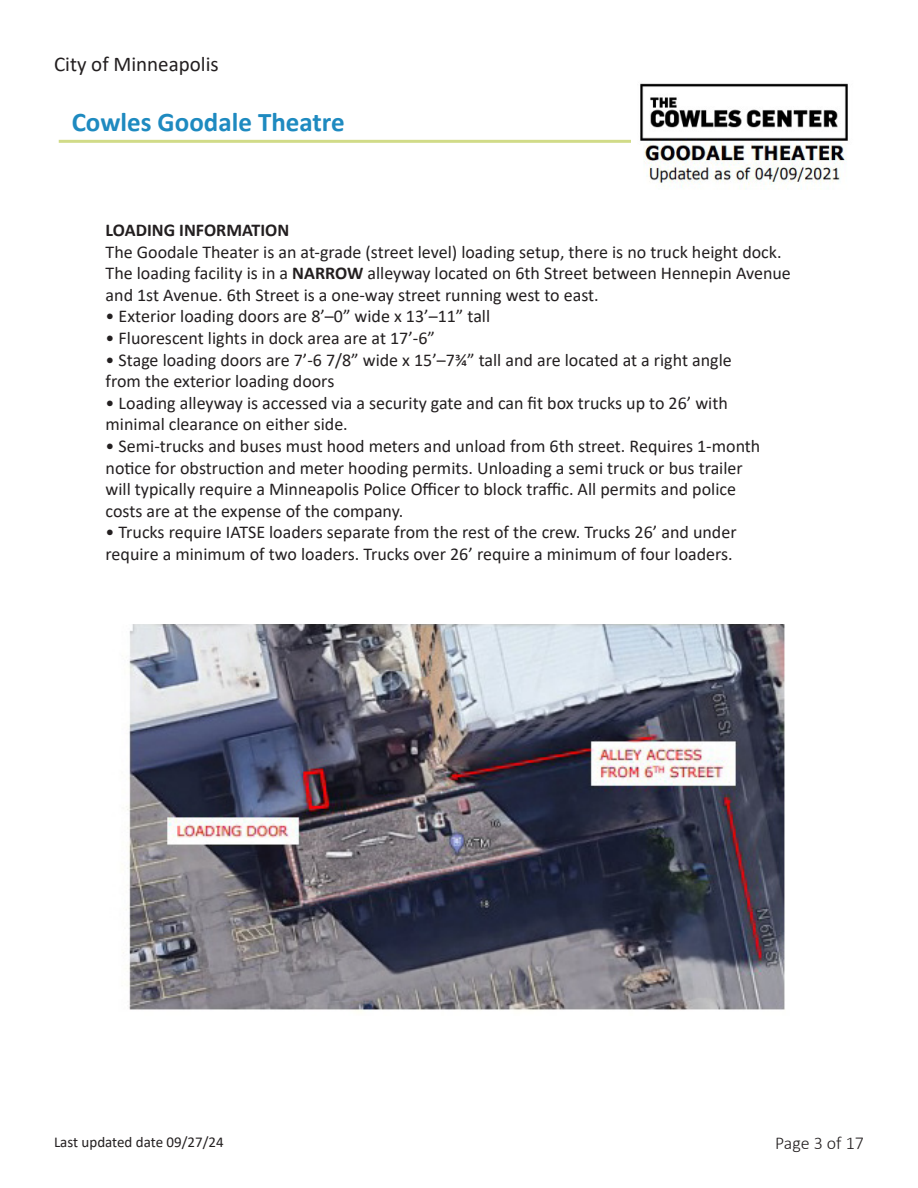
<style>
.page{position:relative;width:918px;height:1188px;background:#fff}
.page>*{position:absolute;margin:0;border:0;box-sizing:border-box;transform-origin:0 0}
.t1{font:700 27px "Calibri";color:#1e8ac0}
.t2{font:21px "Calibri";color:#231f20}
.t3{font:18px "Calibri";color:#231f20}
.t4{font:700 18px "Calibri";color:#231f20}
.t5{font:300 18px "Calibri";color:#231f20}
.t6{font:15px "Calibri";color:#231f20}
.s1{font-weight:700}
</style>
<div class="page">
<img style="left:123px;top:625px;width:662px;height:386px">
<hr style="left:59px;top:140px;width:641px;height:3px;background:#d1db88">
<img style="left:631px;top:83px;width:217px;height:107px">
<p class="t2" style="left:54px;top:50px;width:166px">City of Minneapolis</p>
<p class="t1" style="left:72px;top:103px;width:275px">Cowles Goodale Theatre</p>
<p class="t4" style="left:106px;top:217px;width:185px">LOADING INFORMATION</p>
<p class="t3" style="left:106px;top:239px;width:678px">The Goodale Theater is an at-grade (street level) loading setup, there is no truck height dock.</p>
<p class="t3" style="left:106px;top:261px;width:687px">The loading facility is in a <span class="s1">NARROW</span> alleyway located on 6th Street between Hennepin Avenue</p>
<p class="t3" style="left:106px;top:282px;width:495px">and 1st Avenue. 6th Street is a one-way street running west to east.</p>
<p class="t3" style="left:106px;top:304px;width:386px">• Exterior loading doors are 8’–0” wide x 13’–11” tall</p>
<p class="t3" style="left:106px;top:325px;width:331px">• Fluorescent lights in dock area are at 17’-6”</p>
<p class="t3" style="left:106px;top:347px;width:628px">• Stage loading doors are 7’-6 7/8” wide x 15’–7¾” tall and are located at a right angle</p>
<p class="t3" style="left:106px;top:369px;width:230px">from the exterior loading doors</p>
<p class="t3" style="left:106px;top:390px;width:624px">• Loading alleyway is accessed via a security gate and can fit box trucks up to 26’ with</p>
<p class="t3" style="left:106px;top:412px;width:244px">minimal clearance on either side.</p>
<p class="t3" style="left:106px;top:433px;width:656px">• Semi-trucks and buses must hood meters and unload from 6th street. Requires 1-month</p>
<p class="t3" style="left:106px;top:455px;width:639px">notice for obstruction and meter hooding permits. Unloading a semi truck or bus trailer</p>
<p class="t3" style="left:106px;top:477px;width:632px">will typically require a Minneapolis Police Officer to block traffic. All permits and police</p>
<p class="t3" style="left:106px;top:498px;width:299px">costs are at the expense of the company.</p>
<p class="t3" style="left:106px;top:520px;width:633px">• Trucks require IATSE loaders separate from the rest of the crew. Trucks 26’ and under</p>
<p class="t3" style="left:106px;top:541px;width:629px">require a minimum of two loaders. Trucks over 26’ require a minimum of four loaders.</p>
<p class="t6" style="left:54px;top:1131px;width:171px">Last updated date 09/27/24</p>
<p class="t5" style="left:775px;top:1132px;width:90px">Page 3 of 17</p>
</div>
